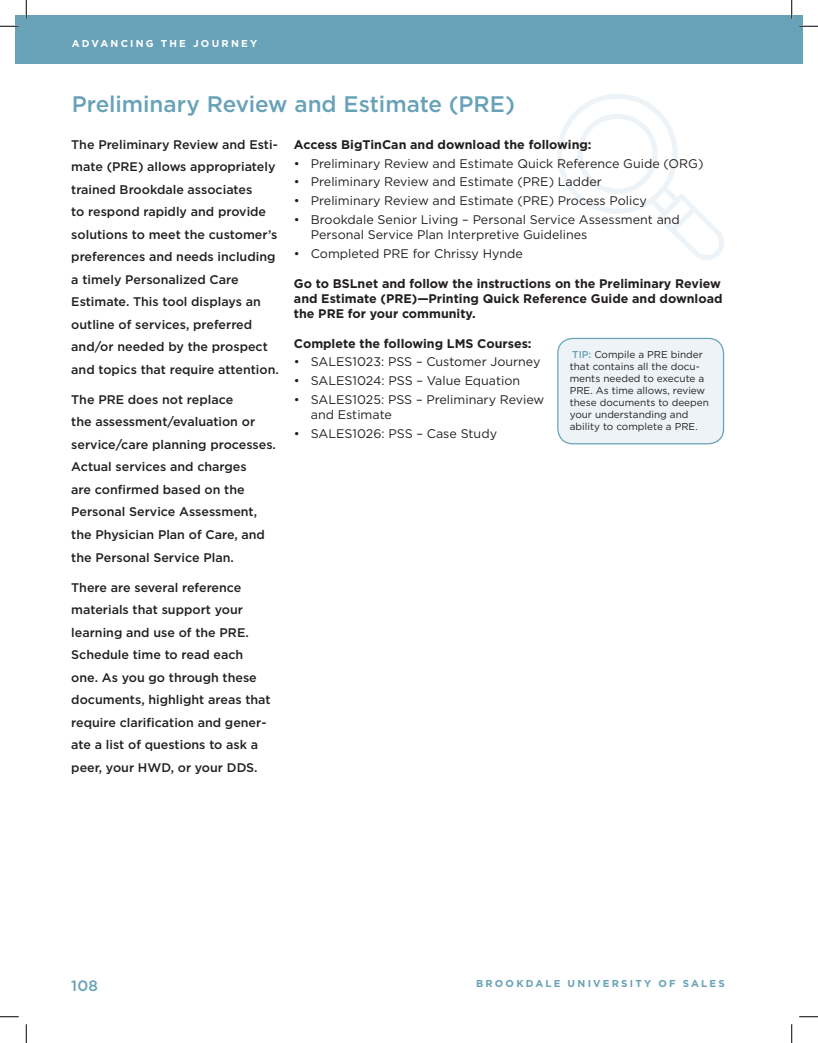
<style>
.page{position:relative;width:818px;height:1043px;background:#fff}
.page>*{position:absolute;margin:0;border:0;box-sizing:border-box;transform-origin:0 0}
.t1{font:500 22.5px "Gotham";letter-spacing:-.005em;color:#68a2b8}
.t2{font:500 15px "Gotham";color:#68a2b8}
.t3{font:500 12.5px/22.5px "Gotham";color:#231f20}
.t4{font:12.5px/15px "Gotham";color:#231f20}
.t5{font:700 12.5px/15px "Gotham";color:#231f20}
.t6{font:10px/12px "Gotham";color:#231f20}
.t7{font:700 10px "Gotham";letter-spacing:.22em;color:#68a2b8}
.t8{font:700 10px "Gotham";letter-spacing:.225em;color:#fff}
.s1{font-weight:500;color:#68a2b8}
</style>
<div class="page">
<div style="left:15px;top:15px;width:776px;height:49px;background:#68a2b8"></div>
<div style="left:791px;top:15px;width:11px;height:49px;background:#68a2b8"></div>
<svg style="left:557px;top:94px;width:167px;height:166px"></svg>
<div style="left:558px;top:338px;width:165px;height:106px;background:#edf3f6;border-radius:15px"></div>
<div style="left:557px;top:338px;width:167px;height:106px;border:1px solid #68a2b8;border-radius:15px"></div>
<svg style="left:0;top:25px;width:19px;height:2px"></svg>
<svg style="left:799px;top:25px;width:19px;height:2px"></svg>
<svg style="left:0;top:1016px;width:19px;height:1px"></svg>
<svg style="left:799px;top:1016px;width:19px;height:1px"></svg>
<svg style="left:25px;top:0;width:2px;height:19px"></svg>
<svg style="left:25px;top:1024px;width:2px;height:18px"></svg>
<svg style="left:791px;top:0;width:1px;height:19px"></svg>
<svg style="left:791px;top:1024px;width:1px;height:18px"></svg>
<p class="t8" style="left:72px;top:37px;width:187px">ADVANCING THE JOURNEY</p>
<h1 class="t1" style="left:72px;top:89px;width:445px">Preliminary Review and Estimate (PRE)</h1>
<p class="t3" style="left:71px;top:133px;width:209px">The Preliminary Review and Esti&shy;mate (PRE) allows appropriately trained Brookdale associates<br>to respond rapidly and provide solutions to meet the customer’s preferences and needs including a timely Personalized Care<br>Estimate. This tool displays an outline of services, preferred and/or needed by the prospect and topics that require attention.</p>
<p class="t3" style="left:71px;top:388px;width:206px">The PRE does not replace<br>the assessment/evaluation or service/care planning processes.<br>Actual services and charges<br>are confirmed based on the<br>Personal Service Assessment, the Physician Plan of Care, and the Personal Service Plan.</p>
<p class="t3" style="left:71px;top:575px;width:201px">There are several reference materials that support your learning and use of the PRE.<br>Schedule time to read each one. As you go through these documents, highlight areas that require clarification and gener&shy;ate a list of questions to ask a peer, your HWD, or your DDS.</p>
<p class="t5" style="left:294px;top:137px;width:299px">Access BigTinCan and download the following:</p>
<p class="t4" style="left:294px;top:155px;width:411px">• Preliminary Review and Estimate Quick Reference Guide (ORG)</p>
<p class="t4" style="left:294px;top:174px;width:309px">• Preliminary Review and Estimate (PRE) Ladder</p>
<p class="t4" style="left:294px;top:193px;width:354px">• Preliminary Review and Estimate (PRE) Process Policy</p>
<p class="t4" style="left:311px;top:212px;width:370px;text-indent:-17px">• Brookdale Senior Living – Personal Service Assessment and<br>Personal Service Plan Interpretive Guidelines</p>
<p class="t4" style="left:294px;top:245px;width:230px">• Completed PRE for Chrissy Hynde</p>
<p class="t5" style="left:294px;top:275px;width:430px">Go to BSLnet and follow the instructions on the Preliminary Review and Estimate (PRE)—Printing Quick Reference Guide and download the PRE for your community.</p>
<p class="t5" style="left:294px;top:335px;width:239px">Complete the following LMS Courses:</p>
<p class="t4" style="left:294px;top:354px;width:248px">• SALES1023: PSS – Customer Journey</p>
<p class="t4" style="left:294px;top:373px;width:228px">• SALES1024: PSS – Value Equation</p>
<p class="t4" style="left:311px;top:392px;width:235px;text-indent:-17px">• SALES1025: PSS – Preliminary Review and Estimate</p>
<p class="t4" style="left:294px;top:425px;width:205px">• SALES1026: PSS – Case Study</p>
<p class="t6" style="left:569px;top:348px;width:141px"><span class="s1">TIP:</span> Compile a PRE binder that contains all the docu&shy;ments needed to execute a<br>PRE. As time allows, review these documents to deepen your understanding and ability to complete a PRE.</p>
<p class="t2" style="left:71px;top:976px;width:28px">108</p>
<p class="t7" style="left:476px;top:977px;width:250px">BROOKDALE UNIVERSITY OF SALES</p>
</div>
